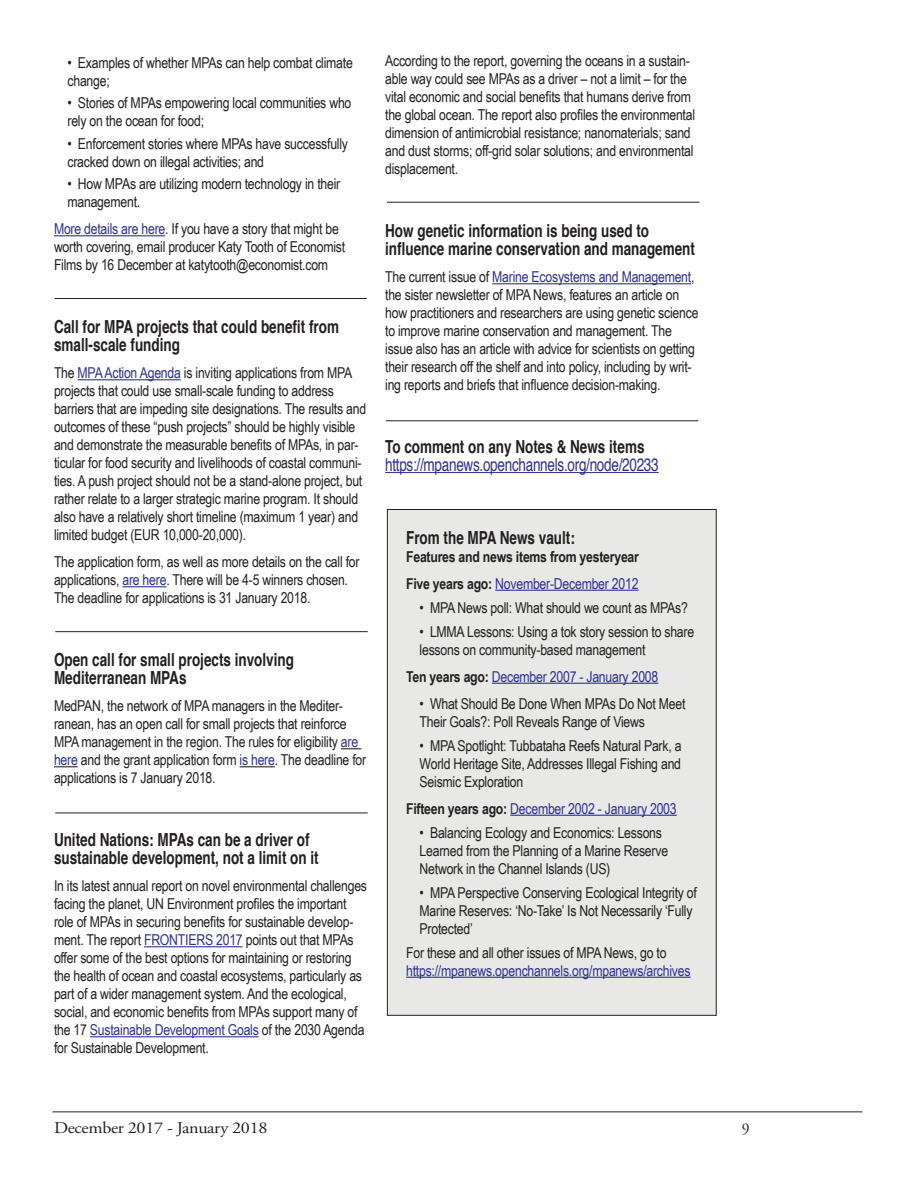
<style>
.page{position:relative;width:918px;height:1188px;background:#fff}
.page>*{position:absolute;margin:0;border:0;box-sizing:border-box;transform-origin:0 0}
.t1{font:700 18px/18px "Helvetica";color:#231f20;scale:.75 1}
.t2{font:18px "Helvetica";letter-spacing:-.02em;color:#2e3092;scale:.75 1}
.t3{font:16.5px "Adobe Garamond Pro";letter-spacing:-.02em;color:#231f20;scale:1.1 1}
.t4{font:16.5px "Adobe Garamond Pro";letter-spacing:-.02em;color:#231f20;scale:.95 1}
.t5{font:15px/18px "Arial Narrow";letter-spacing:-.015em;color:#231f20}
.t6{font:15px "Arial Narrow";letter-spacing:-.015em;color:#2e3092}
.t7{font:700 15px/27px "Arial Narrow";letter-spacing:-.015em;color:#231f20}
.s1{color:#2e3092}
.s2{font-weight:400;color:#2e3092}
.s3{font-weight:700;color:#231f20}
</style>
<div class="page">
<hr style="left:52px;top:1112px;width:810px;height:1px;background:#231f20">
<hr style="left:54px;top:235px;width:111px;height:1px;background:#2e3092">
<hr style="left:78px;top:379px;width:103px;height:1px;background:#2e3092">
<hr style="left:122px;top:586px;width:44px;height:1px;background:#2e3092">
<svg style="left:341px;top:748px;width:20px;height:1px"></svg>
<svg style="left:54px;top:766px;width:24px;height:1px"></svg>
<hr style="left:240px;top:766px;width:35px;height:1px;background:#231f20">
<hr style="left:144px;top:946px;width:99px;height:1px;background:#2e3092">
<hr style="left:90px;top:1036px;width:169px;height:1px;background:#2e3092">
<hr style="left:492px;top:283px;width:199px;height:1px;background:#2e3092">
<hr style="left:385px;top:472px;width:274px;height:1px;background:#2e3092">
<div style="left:387px;top:510px;width:329px;height:505px;background:#e8e8e7"></div>
<hr style="left:495px;top:590px;width:144px;height:1px;background:#2e3092">
<hr style="left:492px;top:683px;width:166px;height:1px;background:#2e3092">
<hr style="left:510px;top:815px;width:167px;height:1px;background:#2e3092">
<hr style="left:406px;top:977px;width:285px;height:1px;background:#2e3092">
<hr style="left:54px;top:298px;width:313px;height:1px;background:#231f20">
<hr style="left:55px;top:631px;width:313px;height:1px;background:#231f20">
<hr style="left:55px;top:813px;width:313px;height:1px;background:#231f20">
<hr style="left:387px;top:202px;width:312px;height:1px;background:#231f20">
<hr style="left:386px;top:420px;width:312px;height:1px;background:#231f20">
<p class="t5" style="left:68px;top:53px;width:287px">• Examples of whether MPAs can help combat climate change;</p>
<p class="t5" style="left:68px;top:93px;width:285px">• Stories of MPAs empowering local communities who rely on the ocean for food;</p>
<p class="t5" style="left:68px;top:134px;width:282px">• Enforcement stories where MPAs have successfully cracked down on illegal activities; and</p>
<p class="t5" style="left:68px;top:174px;width:274px">• How MPAs are utilizing modern technology in their management.</p>
<p class="t5" style="left:54px;top:219px;width:293px"><span class="s1">More details are here</span>. If you have a story that might be worth covering, email producer Katy Tooth of Economist<br>Films by 16 December at katytooth@economist.com</p>
<p class="t1" style="left:54px;top:318px;width:382px">Call for MPA projects that could benefit from small-scale funding</p>
<p class="t5" style="left:54px;top:363px;width:314px">The <span class="s1">MPA Action Agenda</span> is inviting applications from MPA projects that could use small-scale funding to address barriers that are impeding site designations. The results and outcomes of these “push projects” should be highly visible and demonstrate the measurable benefits of MPAs, in par&shy;ticular for food security and livelihoods of coastal communi&shy;ties. A push project should not be a stand-alone project, but rather relate to a larger strategic marine program. It should also have a relatively short timeline (maximum 1 year) and limited budget (EUR 10,000-20,000).</p>
<p class="t5" style="left:54px;top:552px;width:307px">The application form, as well as more details on the call for applications, <span class="s1">are here</span>. There will be 4-5 winners chosen.<br>The deadline for applications is 31 January 2018.</p>
<p class="t1" style="left:54px;top:651px;width:322px">Open call for small projects involving<br>Mediterranean MPAs</p>
<p class="t5" style="left:54px;top:696px;width:314px">MedPAN, the network of MPA managers in the Mediter&shy;ranean, has an open call for small projects that reinforce MPA management in the region. The rules for eligibility <span class="s1">are here</span> and the grant application form <span class="s1">is here</span>. The deadline for applications is 7 January 2018.</p>
<p class="t1" style="left:54px;top:831px;width:355px">United Nations: MPAs can be a driver of sustainable development, not a limit on it</p>
<p class="t5" style="left:54px;top:876px;width:315px">In its latest annual report on novel environmental challenges facing the planet, UN Environment profiles the important role of MPAs in securing benefits for sustainable develop&shy;ment. The report <span class="s1">FRONTIERS 2017</span> points out that MPAs offer some of the best options for maintaining or restoring the health of ocean and coastal ecosystems, particularly as part of a wider management system. And the ecological, social, and economic benefits from MPAs support many of the 17 <span class="s1">Sustainable Development Goals</span> of the 2030 Agenda for Sustainable Development.</p>
<p class="t5" style="left:385px;top:51px;width:311px">According to the report, governing the oceans in a sustain&shy;able way could see MPAs as a driver – not a limit – for the vital economic and social benefits that humans derive from the global ocean. The report also profiles the environmental dimension of antimicrobial resistance; nanomaterials; sand and dust storms; off-grid solar solutions; and environmental displacement.</p>
<p class="t1" style="left:385px;top:222px;width:415px">How genetic information is being used to influence marine conservation and management</p>
<p class="t5" style="left:385px;top:267px;width:315px">The current issue of <span class="s1">Marine Ecosystems and Management</span>, the sister newsletter of MPA News, features an article on how practitioners and researchers are using genetic science to improve marine conservation and management. The issue also has an article with advice for scientists on getting their research off the shelf and into policy, including by writ&shy;ing reports and briefs that influence decision-making.</p>
<p class="t1" style="left:385px;top:438px;width:347px">To comment on any Notes &amp; News items</p>
<p class="t2" style="left:385px;top:451px;width:366px">https://mpanews.openchannels.org/node/20233</p>
<p class="t1" style="left:406px;top:529px;width:227px">From the MPA News vault:</p>
<p class="t7" style="left:406px;top:542px;width:234px">Features and news items from yesteryear<br>Five years ago: <span class="s2">November-December 2012</span></p>
<p class="t5" style="left:420px;top:598px;width:270px">• MPA News poll: What should we count as MPAs?</p>
<p class="t5" style="left:420px;top:622px;width:276px">• LMMA Lessons: Using a tok story session to share lessons on community-based management</p>
<p class="t6" style="left:406px;top:665px;width:254px"><span class="s3">Ten years ago:</span> December 2007 - January 2008</p>
<p class="t5" style="left:420px;top:694px;width:267px">• What Should Be Done When MPAs Do Not Meet<br>Their Goals?: Poll Reveals Range of Views</p>
<p class="t5" style="left:420px;top:736px;width:263px;text-align:justify">• MPA Spotlight: Tubbataha Reefs Natural Park, a World Heritage Site, Addresses Illegal Fishing and Seismic Exploration</p>
<p class="t6" style="left:406px;top:797px;width:272px"><span class="s3">Fifteen years ago:</span> December 2002 - January 2003</p>
<p class="t5" style="left:420px;top:823px;width:250px">• Balancing Ecology and Economics: Lessons<br>Learned from the Planning of a Marine Reserve<br>Network in the Channel Islands (US)</p>
<p class="t5" style="left:420px;top:883px;width:279px">• MPA Perspective Conserving Ecological Integrity of<br>Marine Reserves: ‘No-Take’ Is Not Necessarily ‘Fully<br>Protected’</p>
<p class="t5" style="left:406px;top:943px;width:262px">For these and all other issues of MPA News, go to</p>
<p class="t6" style="left:406px;top:959px;width:286px">https://mpanews.openchannels.org/mpanews/archives</p>
<p class="t3" style="left:54px;top:1118px;width:196px">December 2017 - January 2018</p>
<p class="t4" style="left:742px;top:1119px;width:10px">9</p>
</div>
